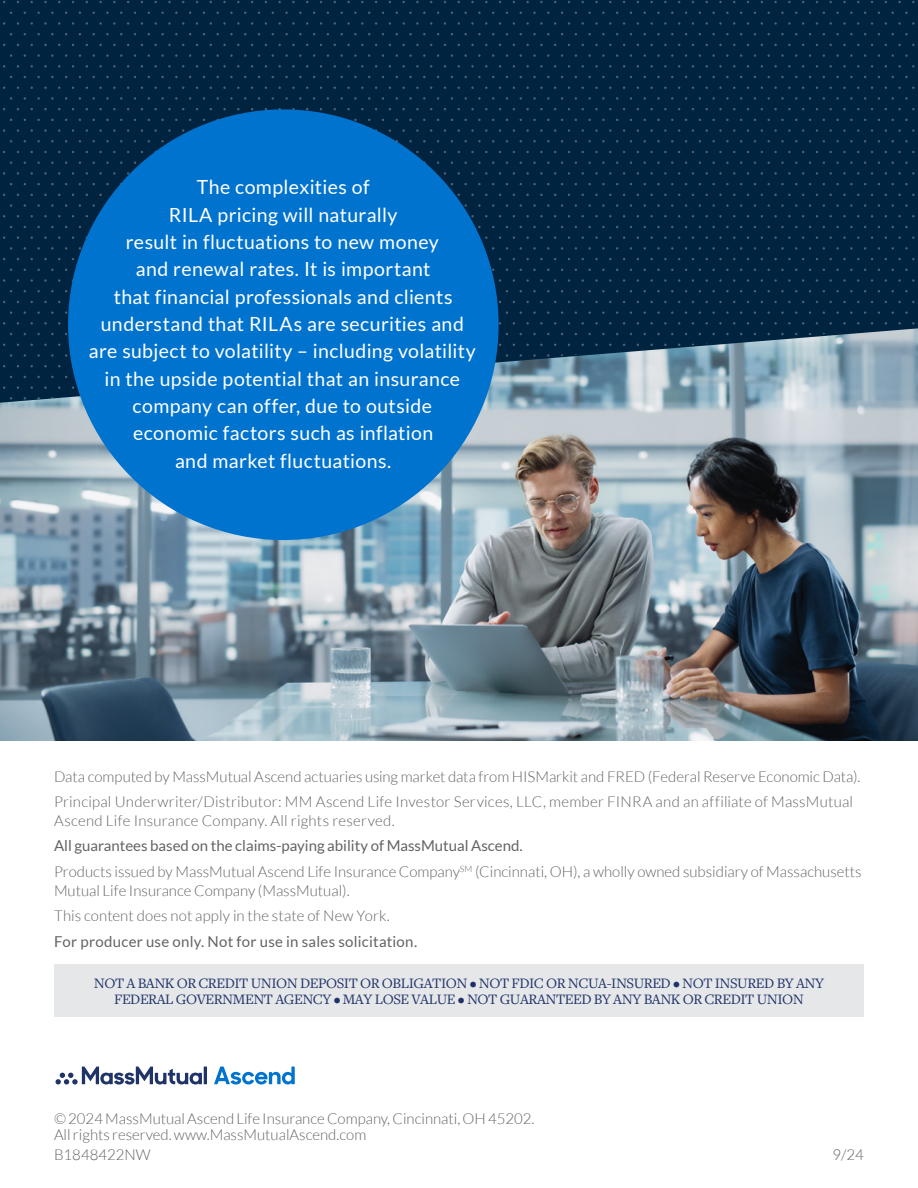
<style>
.page{position:relative;width:918px;height:1188px;background:#fff}
.page>*{position:absolute;margin:0;border:0;box-sizing:border-box;transform-origin:0 0}
.body_text{font:19.5px/27.3px "Lato";letter-spacing:.015em;color:#fff;text-align:center}
.Disclosure_No_Indent{font:300 15px/18.8px "Lato";color:#636366}
.bank_box{font:15px/16.5px "Freight Text Pro";letter-spacing:-.03em;color:#1f3369;text-align:center}
.Copyright{font:300 15px/16.5px "Lato";color:#636366}
.Disclosure_No_Indent-2{font:15px "Lato";color:#636366}
.Disclosure_No_Indent-3{font:15px "Lato";letter-spacing:.02em;color:#636366}
.Form_Number___RevDate_Compliance{font:300 15px "Lato";color:#636366}
</style>
<div class="page">
<img style="left:0;top:403px;width:918px;height:338px">
<div style="left:54px;top:965px;width:810px;height:52px;background:#e6e7e9"></div>
<svg style="left:214px;top:1067px;width:27px;height:18px"></svg>
<svg style="left:242px;top:1072px;width:26px;height:12px"></svg>
<svg style="left:269px;top:1067px;width:26px;height:17px"></svg>
<svg style="left:155px;top:1069px;width:33px;height:15px"></svg>
<hr style="left:204px;top:1067px;width:3px;height:17px;background:#1f3369">
<svg style="left:190px;top:1073px;width:12px;height:12px"></svg>
<svg style="left:82px;top:1067px;width:31px;height:18px"></svg>
<svg style="left:114px;top:1067px;width:39px;height:18px"></svg>
<svg style="left:56px;top:1073px;width:22px;height:12px"></svg>
<svg style="left:0;top:0;width:918px;height:403px;background:#0f314d"></svg>
<div style="left:68px;top:109px;width:431px;height:431px;background:#0073ce;border-radius:50%"></div>
<p class="body_text" style="left:89px;top:173px;width:388px">The complexities of<br>RILA pricing will naturally<br>result in fluctuations to new money<br>and renewal rates. It is important<br>that financial professionals and clients understand that RILAs are securities and are subject to volatility – including volatility in the upside potential that an insurance company can offer, due to outside economic factors such as inflation<br>and market fluctuations.</p>
<p class="Disclosure_No_Indent" style="left:54px;top:767px;width:808px">Data computed by MassMutual Ascend actuaries using market data from HISMarkit and FRED (Federal Reserve Economic Data).</p>
<p class="Disclosure_No_Indent" style="left:54px;top:792px;width:801px">Principal Underwriter/Distributor: MM Ascend Life Investor Services, LLC, member FINRA and an affiliate of MassMutual<br>Ascend Life Insurance Company. All rights reserved.</p>
<p class="Disclosure_No_Indent-2" style="left:54px;top:838px;width:470px">All guarantees based on the claims-paying ability of MassMutual Ascend.</p>
<p class="Disclosure_No_Indent" style="left:54px;top:862px;width:809px">Products issued by MassMutual Ascend Life Insurance Company<sup>SM</sup> (Cincinnati, OH), a wholly owned subsidiary of Massachusetts<br>Mutual Life Insurance Company (MassMutual).</p>
<p class="Disclosure_No_Indent" style="left:54px;top:906px;width:337px">This content does not apply in the state of New York.</p>
<p class="Disclosure_No_Indent-3" style="left:54px;top:933px;width:365px">For producer use only. Not for use in sales solicitation.</p>
<p class="bank_box" style="left:94px;top:974px;width:732px">NOT A BANK OR CREDIT UNION DEPOSIT OR OBLIGATION • NOT FDIC OR NCUA-INSURED • NOT INSURED BY ANY<br>FEDERAL GOVERNMENT AGENCY • MAY LOSE VALUE • NOT GUARANTEED BY ANY BANK OR CREDIT UNION</p>
<p class="Copyright" style="left:54px;top:1110px;width:482px">© 2024 MassMutual Ascend Life Insurance Company, Cincinnati, OH 45202.<br>All rights reserved. www.MassMutualAscend.com</p>
<p class="Form_Number___RevDate_Compliance" style="left:54px;top:1146px;width:98px">B1848422NW</p>
<p class="Form_Number___RevDate_Compliance" style="left:833px;top:1146px;width:33px">9/24</p>
</div>
